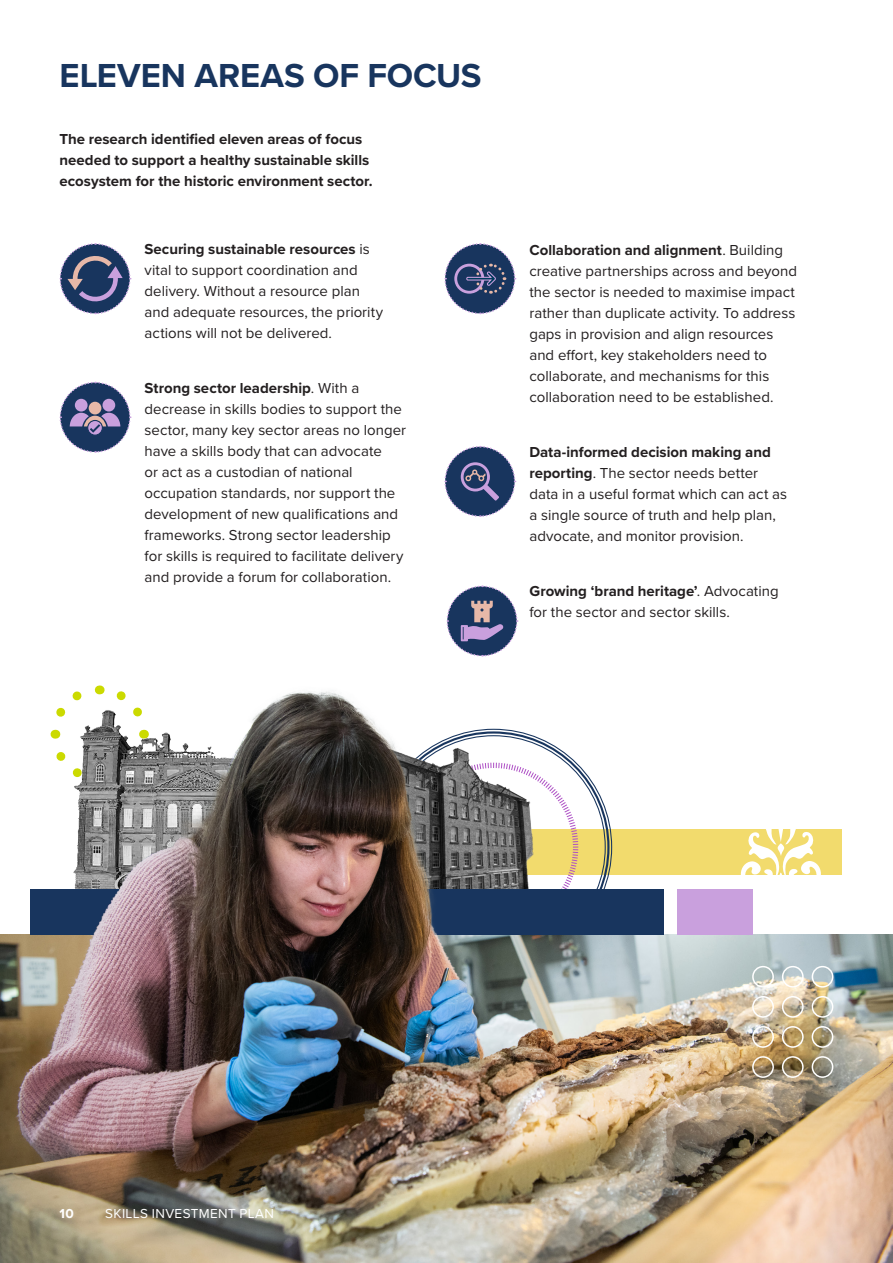
<style>
.page{position:relative;width:893px;height:1263px;background:#fff}
.page>*{position:absolute;margin:0;border:0;box-sizing:border-box;transform-origin:0 0}
.t1{font:700 34.5px "Proxima Nova";letter-spacing:-.005em;color:#18355e}
.t2{font:15px/21px "Proxima Nova";color:#231f20}
.t3{font:700 15px/21px "Proxima Nova";color:#231f20}
.t4{font:13.5px "Proxima Nova";letter-spacing:.03em;color:#fff}
.t5{font:700 13.5px "Proxima Nova";color:#fff}
.s1{font-weight:400}
</style>
<div class="page">
<svg style="left:446px;top:585px;width:72px;height:72px"></svg>
<svg style="left:444px;top:446px;width:72px;height:71px"></svg>
<svg style="left:444px;top:243px;width:72px;height:72px"></svg>
<svg style="left:59px;top:381px;width:72px;height:72px"></svg>
<svg style="left:59px;top:243px;width:72px;height:72px"></svg>
<img style="left:0;top:685px;width:893px;height:578px">
<div style="left:677px;top:889px;width:75px;height:46px;background:#c9a0dd"></div>
<svg style="left:741px;top:800px;width:80px;height:93px"></svg>
<div style="left:752px;top:966px;width:22px;height:22px;border:2px solid #fff;border-radius:50%"></div>
<div style="left:782px;top:966px;width:22px;height:22px;border:2px solid #fff;border-radius:50%"></div>
<div style="left:812px;top:966px;width:21px;height:22px;border:2px solid #fff;border-radius:50%"></div>
<div style="left:752px;top:996px;width:22px;height:22px;border:2px solid #fff;border-radius:50%"></div>
<div style="left:782px;top:996px;width:22px;height:22px;border:2px solid #fff;border-radius:50%"></div>
<div style="left:812px;top:996px;width:21px;height:22px;border:2px solid #fff;border-radius:50%"></div>
<div style="left:752px;top:1026px;width:22px;height:22px;border:2px solid #fff;border-radius:50%"></div>
<div style="left:782px;top:1026px;width:22px;height:22px;border:2px solid #fff;border-radius:50%"></div>
<div style="left:812px;top:1026px;width:21px;height:22px;border:2px solid #fff;border-radius:50%"></div>
<div style="left:752px;top:1056px;width:22px;height:22px;border:2px solid #fff;border-radius:50%"></div>
<div style="left:782px;top:1056px;width:22px;height:22px;border:2px solid #fff;border-radius:50%"></div>
<div style="left:812px;top:1056px;width:21px;height:22px;border:2px solid #fff;border-radius:50%"></div>
<h2 class="t1" style="left:60px;top:50px;width:424px">ELEVEN AREAS OF FOCUS</h2>
<p class="t3" style="left:60px;top:129px;width:315px">The research identifed eleven areas of focus needed to support a healthy sustainable skills ecosystem for the historic environment sector.</p>
<h3 class="t3" style="left:145px;top:238px;width:227px">Securing sustainable resources <span class="s1">is</span></h3>
<p class="t2" style="left:145px;top:259px;width:240px">vital to support coordination and delivery. Without a resource plan and adequate resources, the priority actions will not be delivered.</p>
<h3 class="t3" style="left:145px;top:377px;width:216px">Strong sector leadership<span class="s1">. With a</span></h3>
<p class="t2" style="left:145px;top:398px;width:263px">decrease in skills bodies to support the sector, many key sector areas no longer have a skills body that can advocate<br>or act as a custodian of national occupation standards, nor support the development of new qualifcations and frameworks. Strong sector leadership for skills is required to facilitate delivery and provide a forum for collaboration.</p>
<h3 class="t3" style="left:529px;top:239px;width:255px">Collaboration and alignment<span class="s1">. Building</span></h3>
<p class="t2" style="left:529px;top:260px;width:269px">creative partnerships across and beyond the sector is needed to maximise impact rather than duplicate activity. To address gaps in provision and align resources and efort, key stakeholders need to collaborate, and mechanisms for this collaboration need to be established.</p>
<h3 class="t3" style="left:529px;top:441px;width:243px">Data-informed decision making and reporting<span class="s1">. The sector needs better</span></h3>
<p class="t2" style="left:529px;top:483px;width:259px">data in a useful format which can act as a single source of truth and help plan, advocate, and monitor provision.</p>
<h3 class="t3" style="left:529px;top:580px;width:251px">Growing ‘brand heritage’<span class="s1">. Advocating</span></h3>
<p class="t2" style="left:529px;top:600px;width:202px">for the sector and sector skills.</p>
<p class="t5" style="left:60px;top:1204px;width:16px">10</p>
<p class="t4" style="left:105px;top:1204px;width:170px">SKILLS INVESTMENT PLAN</p>
</div>
